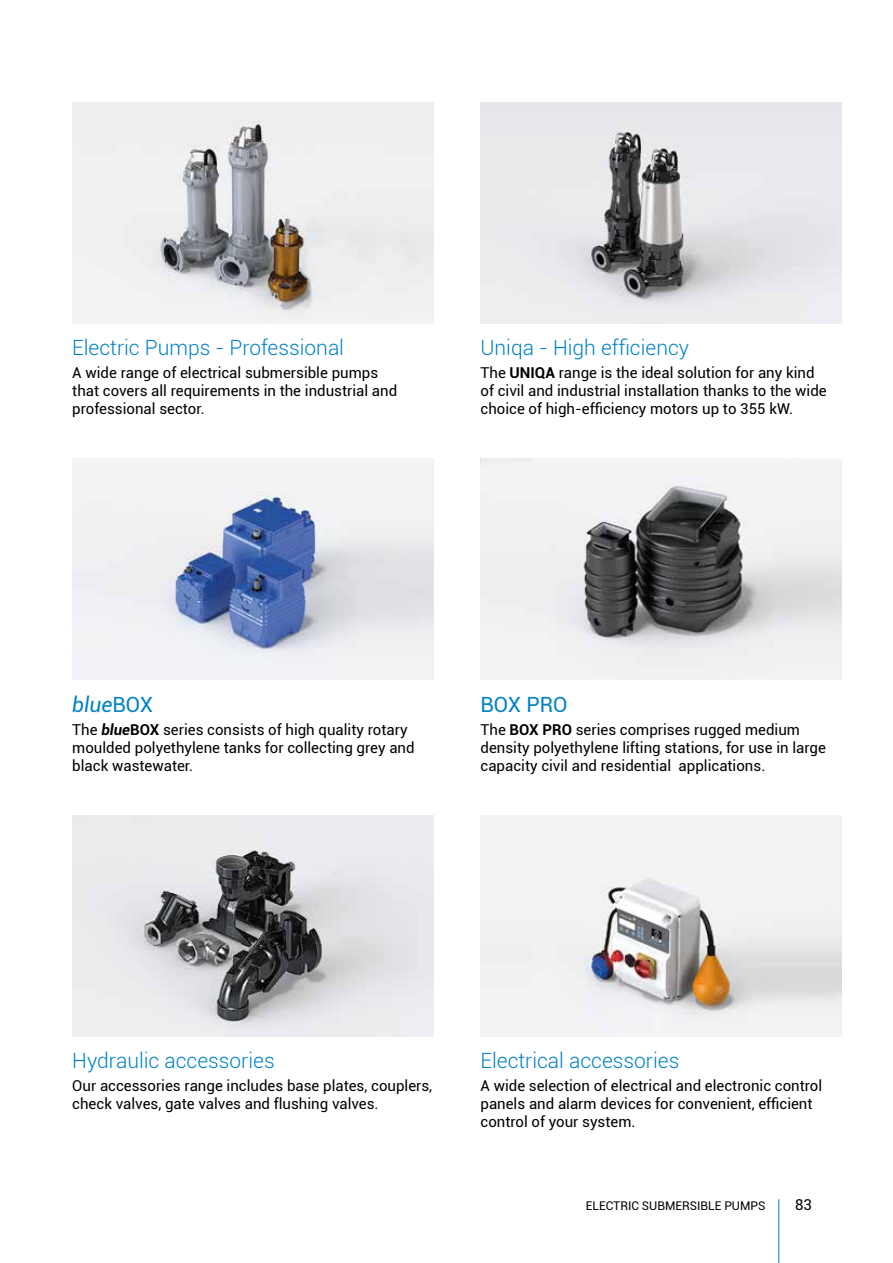
<style>
.page{position:relative;width:893px;height:1263px;background:#fff}
.page>*{position:absolute;margin:0;border:0;box-sizing:border-box;transform-origin:0 0}
.t1{font:300 21px "Roboto";color:#0081c6}
.t2{font:italic 21px "Roboto";color:#0081c6}
.t3{font:21px "Roboto";color:#0081c6}
.t4{font:15px/18px "Roboto";color:#000}
.t5{font:12px "Roboto";color:#000}
.s1{font-weight:700}
.s2{font-style:normal}
.s3{font-weight:700;font-style:italic}
</style>
<div class="page">
<img style="left:480px;top:102px;width:362px;height:221px">
<img style="left:72px;top:102px;width:362px;height:221px">
<img style="left:480px;top:815px;width:362px;height:221px">
<img style="left:72px;top:815px;width:362px;height:221px">
<img style="left:480px;top:459px;width:362px;height:221px">
<img style="left:72px;top:459px;width:362px;height:221px">
<hr style="left:778px;top:1199px;width:1px;height:64px;background:#0081c6">
<h1 class="t1" style="left:72px;top:333px;width:273px">Electric Pumps - Professional</h1>
<p class="t4" style="left:72px;top:363px;width:326px">A wide range of electrical submersible pumps that covers all requirements in the industrial and professional sector.</p>
<h1 class="t1" style="left:480px;top:333px;width:210px">Uniqa - High efficiency</h1>
<p class="t4" style="left:480px;top:363px;width:348px">The <span class="s1">UNIQA</span> range is the ideal solution for any kind of civil and industrial installation thanks to the wide choice of high-efficiency motors up to 355 kW.</p>
<h1 class="t2" style="left:72px;top:689px;width:82px">blue<span class="s2">BOX</span></h1>
<h1 class="t3" style="left:480px;top:689px;width:88px">BOX PRO</h1>
<p class="t4" style="left:72px;top:720px;width:344px">The <span class="s3">blue</span><span class="s1">BOX</span> series consists of high quality rotary moulded polyethylene tanks for collecting grey and black wastewater.</p>
<p class="t4" style="left:480px;top:720px;width:347px">The <span class="s1">BOX PRO</span> series comprises rugged medium density polyethylene lifting stations, for use in large capacity civil and residential applications.</p>
<h1 class="t1" style="left:72px;top:1046px;width:204px">Hydraulic accessories</h1>
<p class="t4" style="left:72px;top:1076px;width:361px">Our accessories range includes base plates, couplers, check valves, gate valves and flushing valves.</p>
<h1 class="t1" style="left:480px;top:1046px;width:200px">Electrical accessories</h1>
<p class="t4" style="left:480px;top:1076px;width:343px">A wide selection of electrical and electronic control panels and alarm devices for convenient, efficient control of your system.</p>
<p class="t5" style="left:586px;top:1197px;width:181px">ELECTRIC SUBMERSIBLE PUMPS</p>
<p class="t4" style="left:795px;top:1195px;width:18px">83</p>
</div>
